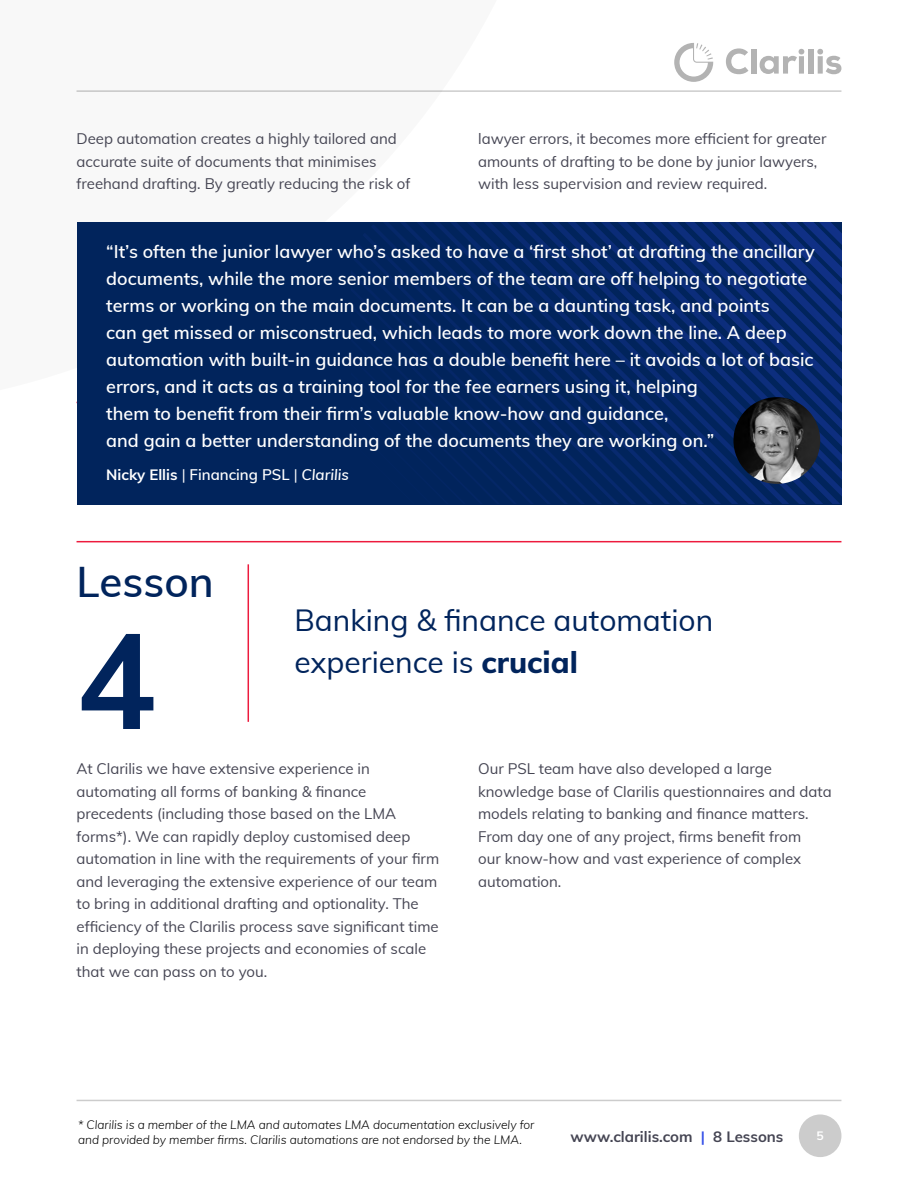
<style>
.page{position:relative;width:918px;height:1188px;background:#fff}
.page>*{position:absolute;margin:0;border:0;box-sizing:border-box;transform-origin:0 0}
.t1{font:700 133.5px "Muli";color:#01245c}
.t2{font:600 42px "Muli";color:#01245c}
.t3{font:30px/42px "Muli";color:#01245c}
.t4{font:600 18px/27px "Muli";color:#fff}
.t5{font:15px/22.5px "Muli";color:#454553}
.t6{font:600 15px "Muli";color:#fff}
.t7{font:700 15px "Muli";color:#454553}
.t8{font:700 12.15px "Muli";color:#fff}
.t9{font:italic 300 12px/14.4px "Muli";color:#000}
.s1{font-weight:700}
.s2{font-weight:400}
.s3{font-style:italic}
.s4{font-weight:800}
.s5{color:#344fe8}
</style>
<div class="page">
<svg style="left:726px;top:48px;width:22px;height:26px"></svg>
<div style="left:751px;top:49px;width:5px;height:25px;background:#b3b3b3"></div>
<svg style="left:760px;top:48px;width:44px;height:26px"></svg>
<div style="left:808px;top:49px;width:5px;height:25px;background:#b3b3b3"></div>
<svg style="left:817px;top:48px;width:24px;height:26px"></svg>
<svg style="left:674px;top:43px;width:39px;height:39px"></svg>
<hr style="left:77px;top:90px;width:764px;height:2px;background:#ccc">
<hr style="left:77px;top:1100px;width:764px;height:1px;background:#ccc">
<div style="left:799px;top:1114px;width:42px;height:43px;background:#ccc;border-radius:50%"></div>
<div style="left:77px;top:222px;width:764px;height:282px;background:#01245c"></div>
<svg style="left:833px;top:225px;width:8px;height:279px"></svg>
<svg style="left:824px;top:222px;width:9px;height:282px"></svg>
<svg style="left:384px;top:222px;width:381px;height:281px"></svg>
<svg style="left:372px;top:224px;width:384px;height:280px"></svg>
<svg style="left:372px;top:233px;width:376px;height:271px"></svg>
<svg style="left:372px;top:241px;width:367px;height:263px"></svg>
<svg style="left:372px;top:250px;width:359px;height:254px"></svg>
<svg style="left:372px;top:258px;width:350px;height:246px"></svg>
<svg style="left:372px;top:267px;width:342px;height:237px"></svg>
<svg style="left:372px;top:275px;width:333px;height:229px"></svg>
<svg style="left:372px;top:284px;width:325px;height:220px"></svg>
<svg style="left:372px;top:292px;width:316px;height:212px"></svg>
<svg style="left:372px;top:301px;width:308px;height:203px"></svg>
<svg style="left:372px;top:309px;width:299px;height:195px"></svg>
<svg style="left:372px;top:318px;width:291px;height:186px"></svg>
<svg style="left:372px;top:326px;width:282px;height:178px"></svg>
<svg style="left:372px;top:335px;width:274px;height:169px"></svg>
<svg style="left:372px;top:343px;width:265px;height:161px"></svg>
<img style="left:733px;top:397px;width:87px;height:87px;border-radius:43px">
<hr style="left:77px;top:541px;width:764px;height:1px;background:#ed1b3d">
<hr style="left:248px;top:564px;width:1px;height:158px;background:#ed1b3d">
<p class="t5" style="left:77px;top:127px;width:336px">Deep automation creates a highly tailored and accurate suite of documents that minimises freehand drafting. By greatly reducing the risk of</p>
<p class="t5" style="left:478px;top:127px;width:350px">lawyer errors, it becomes more efficient for greater amounts of drafting to be done by junior lawyers, with less supervision and review required.</p>
<p class="t4" style="left:106px;top:238px;width:710px">“It’s often the junior lawyer who’s asked to have a ‘first shot’ at drafting the ancillary documents, while the more senior members of the team are off helping to negotiate terms or working on the main documents. It can be a daunting task, and points<br>can get missed or misconstrued, which leads to more work down the line. A deep automation with built-in guidance has a double benefit here – it avoids a lot of basic errors, and it acts as a training tool for the fee earners using it, helping<br>them to benefit from their firm’s valuable know-how and guidance,<br>and gain a better understanding of the documents they are working on.”</p>
<p class="t6" style="left:106px;top:464px;width:244px"><span class="s1">Nicky Ellis</span> <span class="s2">|</span> Financing PSL <span class="s2">|</span> <span class="s3">Clarilis</span></p>
<h2 class="t2" style="left:77px;top:551px;width:139px">Lesson</h2>
<h1 class="t1" style="left:77px;top:583px;width:82px">4</h1>
<h3 class="t3" style="left:294px;top:598px;width:420px">Banking &amp; finance automation experience is <span class="s4">crucial</span></h3>
<p class="t5" style="left:77px;top:757px;width:364px">At Clarilis we have extensive experience in automating all forms of banking &amp; finance precedents (including those based on the LMA forms*). We can rapidly deploy customised deep automation in line with the requirements of your firm and leveraging the extensive experience of our team to bring in additional drafting and optionality. The efficiency of the Clarilis process save significant time in deploying these projects and economies of scale that we can pass on to you.</p>
<p class="t5" style="left:478px;top:757px;width:355px">Our PSL team have also developed a large knowledge base of Clarilis questionnaires and data models relating to banking and finance matters.<br>From day one of any project, firms benefit from<br>our know-how and vast experience of complex automation.</p>
<p class="t9" style="left:78px;top:1117px;width:458px">* Clarilis is a member of the LMA and automates LMA documentation exclusively for and provided by member firms. Clarilis automations are not endorsed by the LMA.</p>
<p class="t7" style="left:571px;top:1125px;width:214px">www.clarilis.com <span class="s5">|</span> 8 Lessons</p>
<p class="t8" style="left:817px;top:1127px;width:9px">5</p>
</div>
